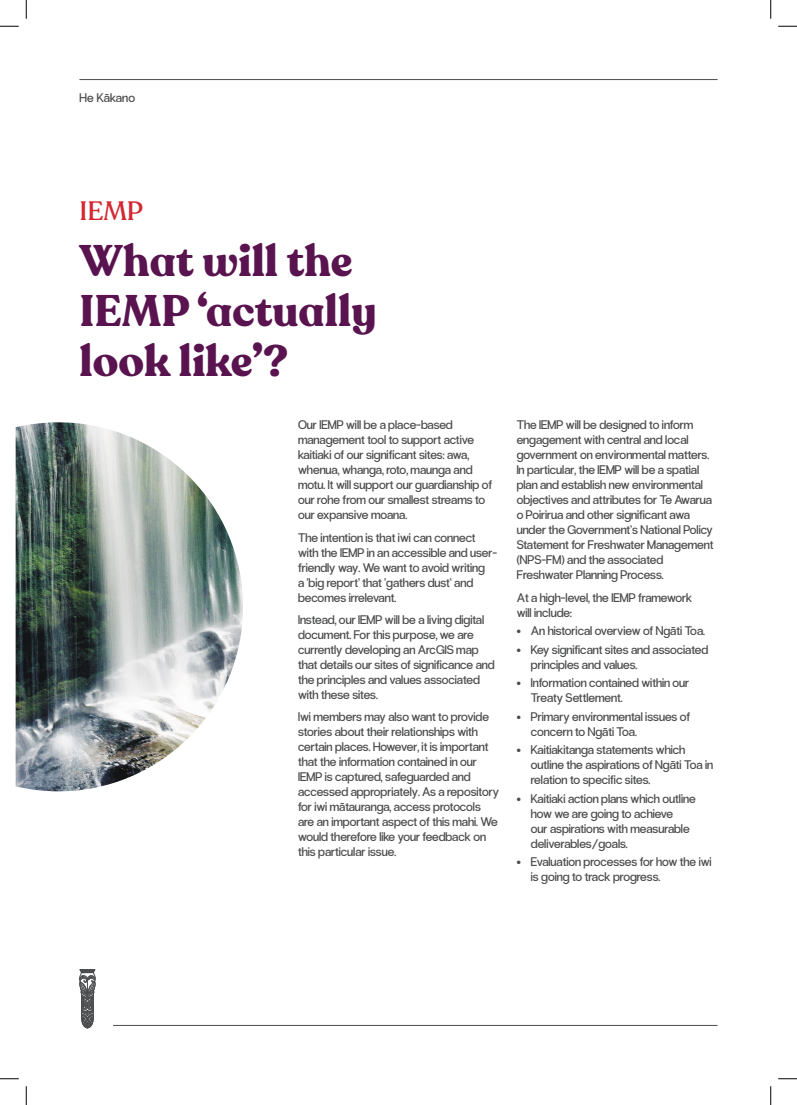
<style>
.page{position:relative;width:797px;height:1105px;background:#fff}
.page>*{position:absolute;margin:0;border:0;box-sizing:border-box;transform-origin:0 0}
.Heading_1_-_35_40pt{font:700 43.75px/50px "Recoleta Alt";color:#59134f}
.Subhead_1_-_21_25_2p{font:500 26.25px "Recoleta Alt";color:#d32832}
.Body_1_-_10_12pt{font:12.5px/15px "PP Radio Grotesk";color:#4b4c4d}
.Body_1_-_10_12pt-2{font:12.5px "PP Radio Grotesk";letter-spacing:.02em;color:#4b4c4d}
</style>
<div class="page">
<img style="left:16px;top:422px;width:227px;height:369px">
<svg style="left:79px;top:969px;width:17px;height:59px"></svg>
<hr style="left:113px;top:1025px;width:604px;height:1px;background:#4b4c4d">
<hr style="left:79px;top:79px;width:638px;height:1px;background:#4b4c4d">
<svg style="left:0;top:25px;width:19px;height:2px"></svg>
<svg style="left:778px;top:25px;width:19px;height:2px"></svg>
<svg style="left:0;top:1078px;width:19px;height:1px"></svg>
<svg style="left:778px;top:1078px;width:19px;height:1px"></svg>
<svg style="left:25px;top:0;width:2px;height:19px"></svg>
<svg style="left:25px;top:1086px;width:2px;height:19px"></svg>
<svg style="left:770px;top:0;width:1px;height:19px"></svg>
<svg style="left:770px;top:1086px;width:1px;height:19px"></svg>
<p class="Body_1_-_10_12pt-2" style="left:79px;top:91px;width:57px">He Kākano</p>
<p class="Subhead_1_-_21_25_2p" style="left:79px;top:195px;width:65px">IEMP</p>
<p class="Heading_1_-_35_40pt" style="left:79px;top:237px;width:298px">What will the<br>IEMP ‘actually look like’?</p>
<p class="Body_1_-_10_12pt" style="left:298px;top:418px;width:195px">Our IEMP will be a place-based management tool to support active kaitiaki of our significant sites: awa, whenua, whanga, roto, maunga and motu. It will support our guardianship of our rohe from our smallest streams to our expansive moana.</p>
<p class="Body_1_-_10_12pt" style="left:298px;top:530px;width:201px">The intention is that iwi can connect with the IEMP in an accessible and user&shy;friendly way. We want to avoid writing<br>a ‘big report’ that ‘gathers dust’ and becomes irrelevant.</p>
<p class="Body_1_-_10_12pt" style="left:298px;top:612px;width:198px">Instead, our IEMP will be a living digital document. For this purpose, we are currently developing an ArcGIS map that details our sites of significance and the principles and values associated with these sites.</p>
<p class="Body_1_-_10_12pt" style="left:298px;top:709px;width:202px">Iwi members may also want to provide stories about their relationships with certain places. However, it is important that the information contained in our IEMP is captured, safeguarded and accessed appropriately. As a repository for iwi mātauranga, access protocols are an important aspect of this mahi. We would therefore like your feedback on this particular issue.</p>
<p class="Body_1_-_10_12pt" style="left:516px;top:418px;width:198px">The IEMP will be designed to inform engagement with central and local government on environmental matters.<br>In particular, the IEMP will be a spatial plan and establish new environmental objectives and attributes for Te Awarua o Poirirua and other significant awa under the Government’s National Policy Statement for Freshwater Management (NPS-FM) and the associated Freshwater Planning Process.</p>
<p class="Body_1_-_10_12pt" style="left:516px;top:590px;width:177px">At a high-level, the IEMP framework will include:</p>
<p class="Body_1_-_10_12pt" style="left:516px;top:623px;width:190px">• An historical overview of Ngāti Toa.</p>
<p class="Body_1_-_10_12pt" style="left:531px;top:642px;width:179px;text-indent:-14px">• Key significant sites and associated principles and values.</p>
<p class="Body_1_-_10_12pt" style="left:531px;top:675px;width:160px;text-indent:-14px">• Information contained within our<br>Treaty Settlement.</p>
<p class="Body_1_-_10_12pt" style="left:531px;top:709px;width:161px;text-indent:-14px">• Primary environmental issues of concern to Ngāti Toa.</p>
<p class="Body_1_-_10_12pt" style="left:531px;top:743px;width:184px;text-indent:-14px">• Kaitiakitanga statements which outline the aspirations of Ngāti Toa in relation to specific sites.</p>
<p class="Body_1_-_10_12pt" style="left:531px;top:791px;width:166px;text-indent:-14px">• Kaitiaki action plans which outline how we are going to achieve<br>our aspirations with measurable deliverables/goals.</p>
<p class="Body_1_-_10_12pt" style="left:531px;top:855px;width:182px;text-indent:-14px">• Evaluation processes for how the iwi is going to track progress.</p>
</div>
